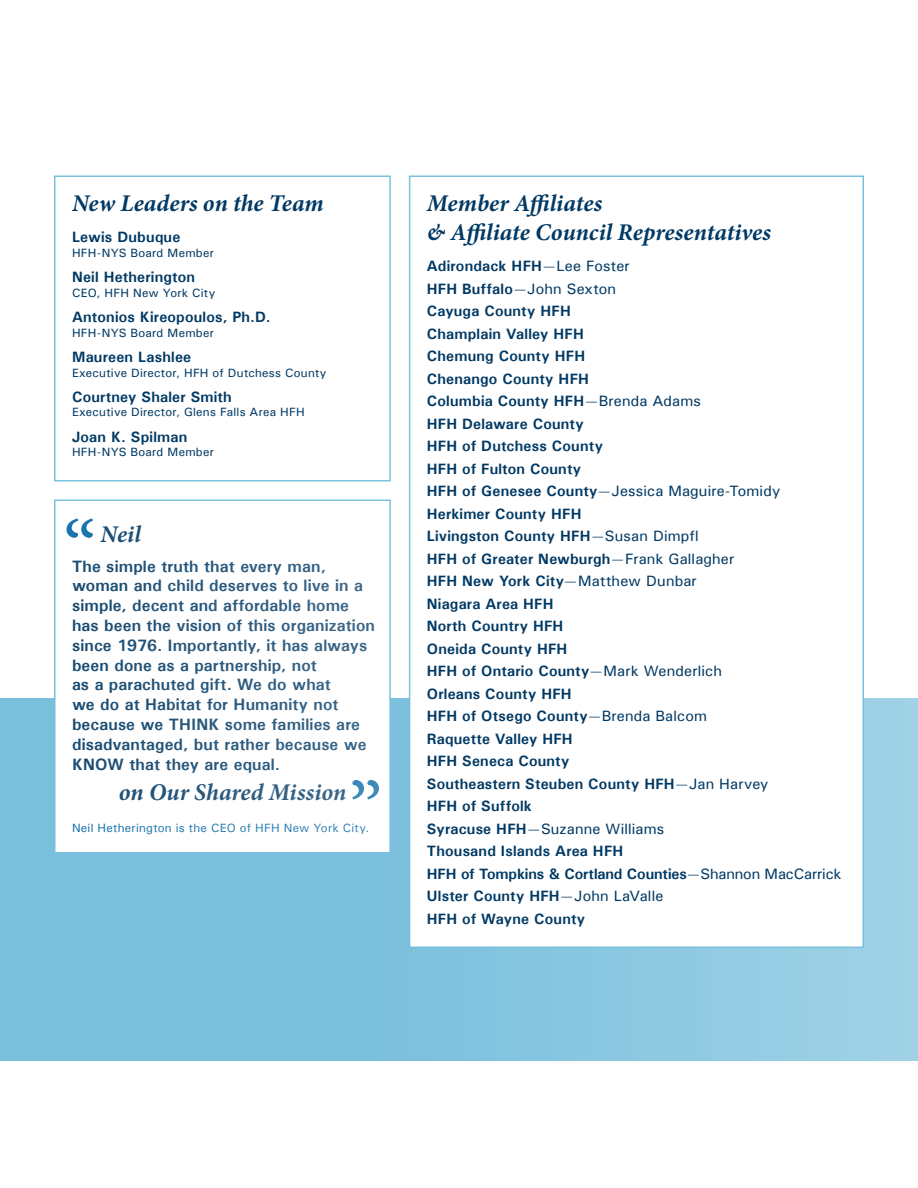
<style>
.page{position:relative;width:918px;height:1188px;background:#fff}
.page>*{position:absolute;margin:0;border:0;box-sizing:border-box;transform-origin:0 0}
.t1{font:84px "Minion Pro";color:#0066a5}
.t2{font:italic 700 24px/28.8px "Minion Pro";color:#003964}
.t3{font:700 16.5px/19.8px "Univers";letter-spacing:.005em;color:#003964}
.t4{font:700 15px/22.5px "Univers";letter-spacing:.01em;color:#003964}
.t5{font:12px "Univers";letter-spacing:.02em;color:#003964}
.t6{font:12px "Univers";letter-spacing:.02em;color:#0066a5}
.s1{font-weight:400}
</style>
<div class="page">
<div style="left:0;top:698px;width:918px;height:363px;background:linear-gradient(to right,#71bcdb,#9acfe5)"></div>
<div style="left:54px;top:176px;width:337px;height:306px;background:#fff;border:2px solid #7ac0dd"></div>
<div style="left:409px;top:176px;width:455px;height:772px;background:#fff;border:2px solid #7ac0dd"></div>
<div style="left:54px;top:500px;width:337px;height:354px;background:#fff;border:2px solid #7ac0dd"></div>
<h2 class="t2" style="left:72px;top:188px;width:253px">New Leaders on the Team</h2>
<p class="t4" style="left:72px;top:226px;width:110px">Lewis Dubuque</p>
<p class="t5" style="left:72px;top:245px;width:144px">HFH-NYS Board Member</p>
<p class="t4" style="left:72px;top:266px;width:125px">Neil Hetherington</p>
<p class="t5" style="left:72px;top:285px;width:145px">CEO, HFH New York City</p>
<p class="t4" style="left:72px;top:306px;width:200px">Antonios Kireopoulos, Ph.D.</p>
<p class="t5" style="left:72px;top:325px;width:144px">HFH-NYS Board Member</p>
<p class="t4" style="left:72px;top:346px;width:121px">Maureen Lashlee</p>
<p class="t5" style="left:72px;top:365px;width:256px">Executive Director, HFH of Dutchess County</p>
<p class="t4" style="left:72px;top:385px;width:161px">Courtney Shaler Smith</p>
<p class="t5" style="left:72px;top:405px;width:234px">Executive Director, Glens Falls Area HFH</p>
<p class="t4" style="left:72px;top:425px;width:117px">Joan K. Spilman</p>
<p class="t5" style="left:72px;top:445px;width:144px">HFH-NYS Board Member</p>
<h1 class="t1" style="left:63px;top:495px;width:35px">“</h1>
<h2 class="t2" style="left:100px;top:520px;width:42px">Neil</h2>
<p class="t3" style="left:72px;top:556px;width:305px">The simple truth that every man, woman and child deserves to live in a simple, decent and affordable home has been the vision of this organization since 1976. Importantly, it has always been done as a partnership, not<br>as a parachuted gift. We do what<br>we do at Habitat for Humanity not because we THINK some families are disadvantaged, but rather because we KNOW that they are equal.</p>
<h2 class="t2" style="left:119px;top:778px;width:229px">on Our Shared Mission</h2>
<h1 class="t1" style="left:349px;top:756px;width:35px">”</h1>
<p class="t6" style="left:72px;top:820px;width:299px">Neil Hetherington is the CEO of HFH New York City.</p>
<h2 class="t2" style="left:427px;top:188px;width:346px">Member Affiliates<br>&amp; Affiliate Council Representatives</h2>
<p class="t4" style="left:427px;top:255px;width:416px">Adirondack HFH<span class="s1">—Lee Foster<br></span>HFH Buffalo<span class="s1">—John Sexton<br></span>Cayuga County HFH<br>Champlain Valley HFH<br>Chemung County HFH<br>Chenango County HFH<br>Columbia County HFH<span class="s1">—Brenda Adams<br></span>HFH Delaware County<br>HFH of Dutchess County<br>HFH of Fulton County<br>HFH of Genesee County<span class="s1">—Jessica Maguire-Tomidy<br></span>Herkimer County HFH<br>Livingston County HFH<span class="s1">—Susan Dimpfl<br></span>HFH of Greater Newburgh<span class="s1">—Frank Gallagher<br></span>HFH New York City<span class="s1">—Matthew Dunbar<br></span>Niagara Area HFH<br>North Country HFH<br>Oneida County HFH<br>HFH of Ontario County<span class="s1">—Mark Wenderlich<br></span>Orleans County HFH<br>HFH of Otsego County<span class="s1">—Brenda Balcom<br></span>Raquette Valley HFH<br>HFH Seneca County<br>Southeastern Steuben County HFH<span class="s1">—Jan Harvey<br></span>HFH of Suffolk<br>Syracuse HFH<span class="s1">—Suzanne Williams<br></span>Thousand Islands Area HFH<br>HFH of Tompkins &amp; Cortland Counties<span class="s1">—Shannon MacCarrick<br></span>Ulster County HFH<span class="s1">—John LaValle<br></span>HFH of Wayne County</p>
</div>
